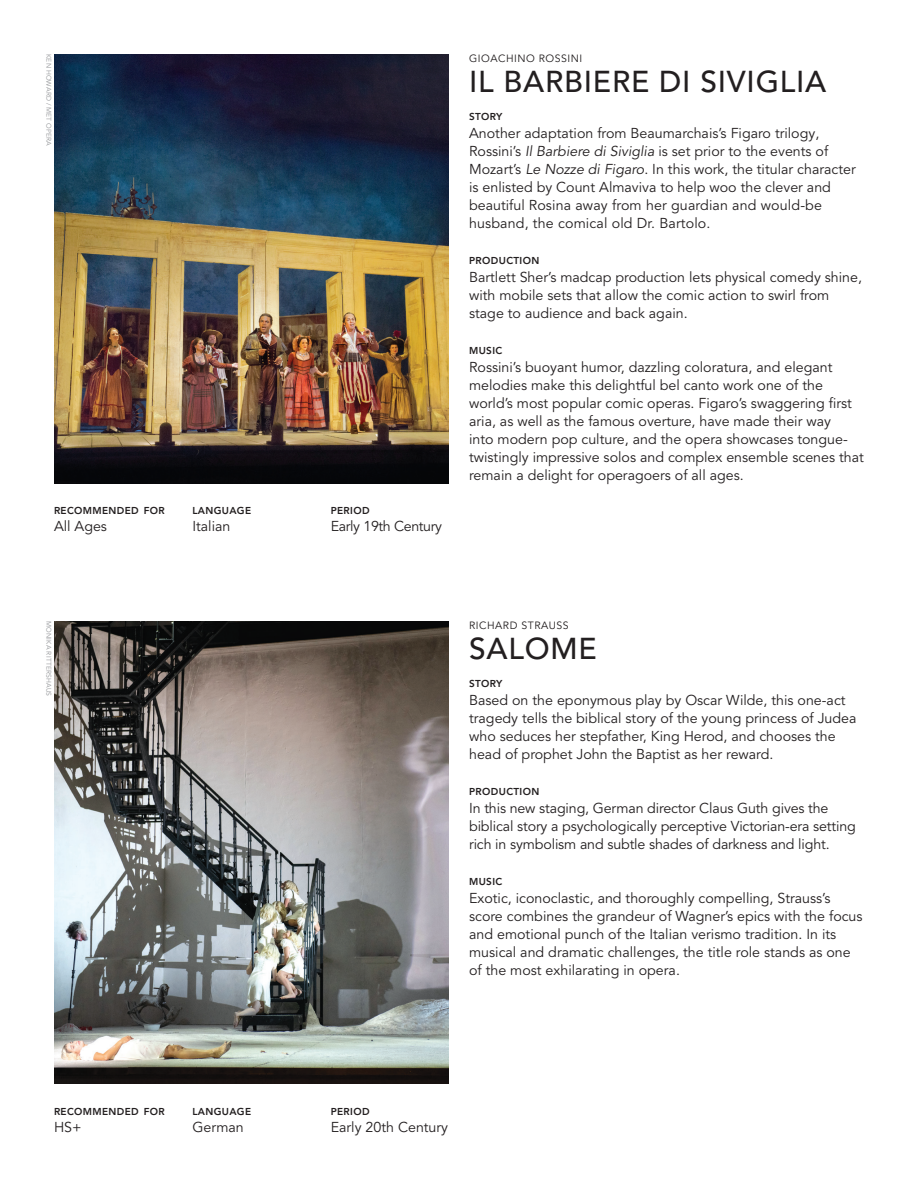
<style>
.page{position:relative;width:918px;height:1188px;background:#fff}
.page>*{position:absolute;margin:0;border:0;box-sizing:border-box;transform-origin:0 0}
.t1{font:500 30px "Avenir LT Pro";letter-spacing:.025em;color:#231f20}
.t2{font:14.25px/18px "Avenir LT Pro";color:#231f20}
.t3{font:14.25px "Avenir LT Pro";letter-spacing:-.025em;color:#231f20}
.t4{font:10.5px "Avenir LT Pro";letter-spacing:.05em;color:#231f20}
.t5{font:800 10.05px "Avenir LT Pro";letter-spacing:.035em;color:#231f20}
.t6{font:6.75px "Avenir LT Pro";letter-spacing:.02em;color:#939598}
.s1{font-style:italic}
</style>
<div class="page">
<img style="left:54px;top:54px;width:395px;height:429px">
<img style="left:54px;top:621px;width:395px;height:463px">
<p class="t6" style="left:53px;top:54px;width:93px;rotate:90deg">KEN HOWARD / MET OPERA</p>
<p class="t5" style="left:54px;top:505px;width:112px">RECOMMENDED FOR</p>
<p class="t2" style="left:54px;top:518px;width:55px">All Ages</p>
<p class="t5" style="left:192px;top:505px;width:60px">LANGUAGE</p>
<p class="t2" style="left:192px;top:518px;width:40px">Italian</p>
<p class="t6" style="left:53px;top:621px;width:77px;rotate:90deg">MONIKA RITTERSHAUS</p>
<p class="t5" style="left:54px;top:1105px;width:112px">RECOMMENDED FOR</p>
<p class="t2" style="left:54px;top:1118px;width:29px">HS+</p>
<p class="t5" style="left:192px;top:1105px;width:60px">LANGUAGE</p>
<p class="t2" style="left:192px;top:1118px;width:53px">German</p>
<p class="t5" style="left:331px;top:505px;width:40px">PERIOD</p>
<p class="t3" style="left:331px;top:518px;width:113px">Early 19th Century</p>
<p class="t4" style="left:469px;top:52px;width:115px">GIOACHINO ROSSINI</p>
<h1 class="t1" style="left:469px;top:64px;width:359px">IL BARBIERE DI SIVIGLIA</h1>
<p class="t5" style="left:469px;top:110px;width:35px">STORY</p>
<p class="t2" style="left:469px;top:124px;width:388px">Another adaptation from Beaumarchais’s Figaro trilogy, Rossini’s <span class="s1">Il Barbiere di Siviglia</span> is set prior to the events of Mozart’s <span class="s1">Le Nozze di Figaro</span>. In this work, the titular character is enlisted by Count Almaviva to help woo the clever and beautiful Rosina away from her guardian and would-be husband, the comical old Dr. Bartolo.</p>
<p class="t5" style="left:469px;top:254px;width:72px">PRODUCTION</p>
<p class="t2" style="left:469px;top:268px;width:394px">Bartlett Sher’s madcap production lets physical comedy shine, with mobile sets that allow the comic action to swirl from stage to audience and back again.</p>
<p class="t5" style="left:469px;top:344px;width:35px">MUSIC</p>
<p class="t2" style="left:469px;top:358px;width:396px">Rossini’s buoyant humor, dazzling coloratura, and elegant melodies make this delightful bel canto work one of the world’s most popular comic operas. Figaro’s swaggering first aria, as well as the famous overture, have made their way<br>into modern pop culture, and the opera showcases tongue&shy;twistingly impressive solos and complex ensemble scenes that remain a delight for operagoers of all ages.</p>
<p class="t4" style="left:469px;top:619px;width:101px">RICHARD STRAUSS</p>
<h1 class="t1" style="left:469px;top:631px;width:129px">SALOME</h1>
<p class="t5" style="left:469px;top:677px;width:35px">STORY</p>
<p class="t2" style="left:469px;top:691px;width:389px">Based on the eponymous play by Oscar Wilde, this one-act tragedy tells the biblical story of the young princess of Judea who seduces her stepfather, King Herod, and chooses the head of prophet John the Baptist as her reward.</p>
<p class="t5" style="left:469px;top:785px;width:72px">PRODUCTION</p>
<p class="t2" style="left:469px;top:799px;width:388px">In this new staging, German director Claus Guth gives the biblical story a psychologically perceptive Victorian-era setting rich in symbolism and subtle shades of darkness and light.</p>
<p class="t5" style="left:469px;top:875px;width:35px">MUSIC</p>
<p class="t2" style="left:469px;top:889px;width:395px">Exotic, iconoclastic, and thoroughly compelling, Strauss’s score combines the grandeur of Wagner’s epics with the focus and emotional punch of the Italian verismo tradition. In its musical and dramatic challenges, the title role stands as one of the most exhilarating in opera.</p>
<p class="t5" style="left:331px;top:1105px;width:40px">PERIOD</p>
<p class="t2" style="left:331px;top:1118px;width:119px">Early 20th Century</p>
</div>
